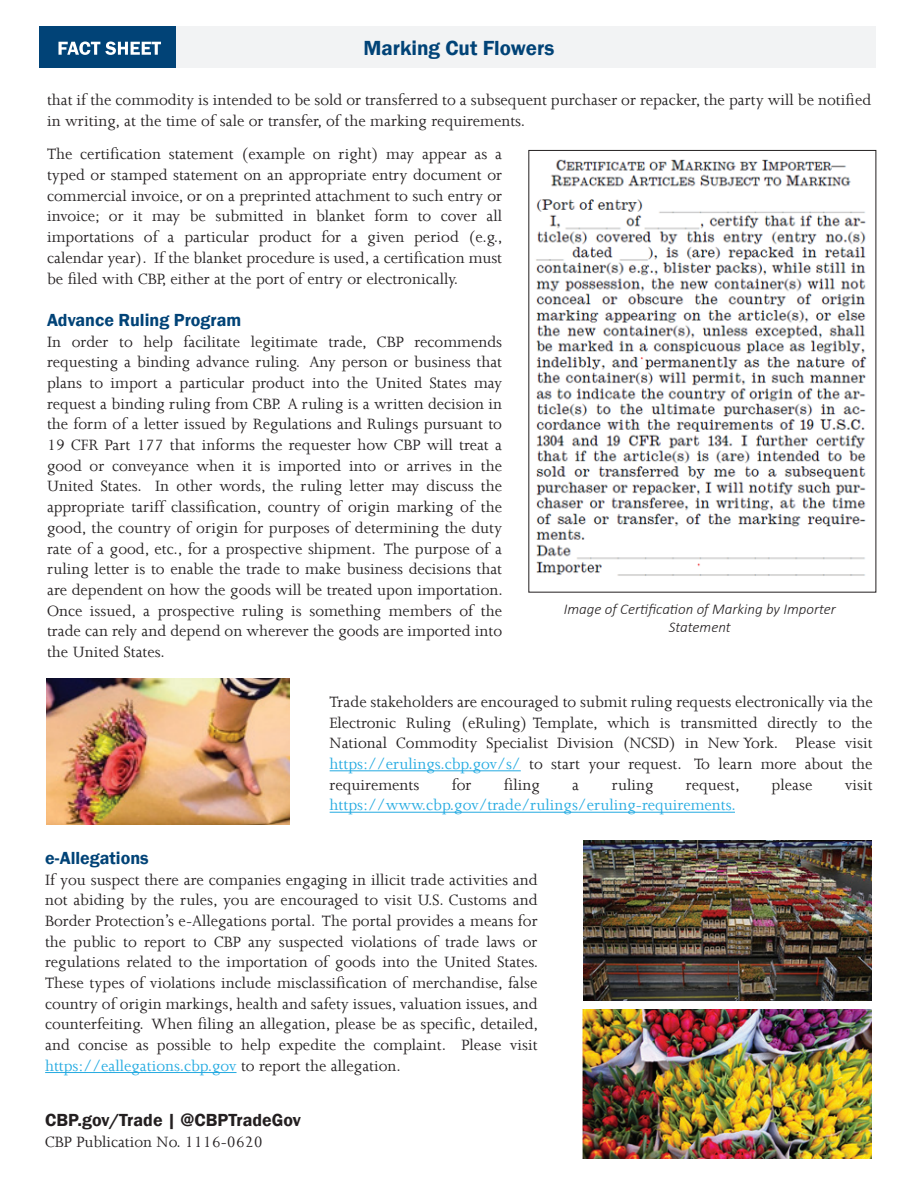
<style>
.page{position:relative;width:918px;height:1188px;background:#fff}
.page>*{position:absolute;margin:0;border:0;box-sizing:border-box;transform-origin:0 0}
.t1{font:600 21px "Franklin Gothic";color:#014377}
.t2{font:600 18px "Franklin Gothic";color:#014377}
.t3{font:600 18px "Franklin Gothic";color:#231f20}
.t4{font:17.25px/20.7px "Joanna";color:#231f20;text-align:justify}
.t5{font:17.25px "Joanna";color:#24aae1}
.t6{font:italic 300 15px/18px "Calibri";color:#231f20;text-align:center}
.s1{color:#24aae1}
</style>
<div class="page">
<hr style="left:45px;top:1072px;width:192px;height:1px;background:#24aae1">
<hr style="left:330px;top:812px;width:405px;height:1px;background:#24aae1">
<hr style="left:330px;top:770px;width:191px;height:1px;background:#24aae1">
<div style="left:42px;top:27px;width:834px;height:41px;background:#f2f3f4"></div>
<div style="left:40px;top:27px;width:136px;height:41px;background:#014377"></div>
<svg style="left:58px;top:42px;width:103px;height:13px"></svg>
<img style="left:536px;top:159px;width:331px;height:417px">
<img style="left:46px;top:678px;width:243px;height:146px">
<img style="left:583px;top:841px;width:288px;height:159px">
<img style="left:582px;top:1009px;width:290px;height:149px">
<h1 class="t1" style="left:364px;top:35px;width:192px">Marking Cut Flowers</h1>
<p class="t4" style="left:47px;top:89px;width:826px">that if the commodity is intended to be sold or transferred to a subsequent purchaser or repacker, the party will be notified in writing, at the time of sale or transfer, of the marking requirements.</p>
<p class="t4" style="left:47px;top:143px;width:457px">The certification statement (example on right) may appear as a typed or stamped statement on an appropriate entry document or commercial invoice, or on a preprinted attachment to such entry or invoice; or it may be submitted in blanket form to cover all importations of a particular product for a given period (e.g., calendar year). If the blanket procedure is used, a certification must be filed with CBP, either at the port of entry or electronically.</p>
<p class="t2" style="left:47px;top:309px;width:196px">Advance Ruling Program</p>
<p class="t4" style="left:47px;top:331px;width:457px">In order to help facilitate legitimate trade, CBP recommends requesting a binding advance ruling. Any person or business that plans to import a particular product into the United States may request a binding ruling from CBP. A ruling is a written decision in the form of a letter issued by Regulations and Rulings pursuant to 19 CFR Part 177 that informs the requester how CBP will treat a good or conveyance when it is imported into or arrives in the United States. In other words, the ruling letter may discuss the appropriate tariff classification, country of origin marking of the good, the country of origin for purposes of determining the duty rate of a good, etc., for a prospective shipment. The purpose of a ruling letter is to enable the trade to make business decisions that are dependent on how the goods will be treated upon importation.<br>Once issued, a prospective ruling is something members of the trade can rely and depend on wherever the goods are imported into the United States.</p>
<p class="t4" style="left:330px;top:691px;width:545px">Trade stakeholders are encouraged to submit ruling requests electronically via the</p>
<p class="t4" style="left:330px;top:712px;width:545px">Electronic Ruling (eRuling) Template, which is transmitted directly to the</p>
<p class="t4" style="left:330px;top:732px;width:544px">National Commodity Specialist Division (NCSD) in New York. Please visit</p>
<p class="t4" style="left:330px;top:753px;width:545px"><span class="s1">https://erulings.cbp.gov/s/</span> to start your request. To learn more about the</p>
<p class="t4" style="left:330px;top:774px;width:91px">requirements</p>
<p class="t4" style="left:452px;top:774px;width:21px">for</p>
<p class="t4" style="left:504px;top:774px;width:38px">filing</p>
<p class="t4" style="left:572px;top:774px;width:9px">a</p>
<p class="t4" style="left:612px;top:774px;width:43px">ruling</p>
<p class="t4" style="left:686px;top:774px;width:55px">request,</p>
<p class="t4" style="left:772px;top:774px;width:42px">please</p>
<p class="t4" style="left:845px;top:774px;width:29px">visit</p>
<p class="t5" style="left:330px;top:795px;width:408px">https://www.cbp.gov/trade/rulings/eruling-requirements.</p>
<p class="t2" style="left:45px;top:847px;width:105px">e-Allegations</p>
<p class="t4" style="left:45px;top:868px;width:495px">If you suspect there are companies engaging in illicit trade activities and not abiding by the rules, you are encouraged to visit U.S. Customs and Border Protection’s e-Allegations portal. The portal provides a means for the public to report to CBP any suspected violations of trade laws or regulations related to the importation of goods into the United States.<br>These types of violations include misclassification of merchandise, false country of origin markings, health and safety issues, valuation issues, and counterfeiting. When filing an allegation, please be as specific, detailed, and concise as possible to help expedite the complaint. Please visit <span class="s1">https://eallegations.cbp.gov</span> to report the allegation.</p>
<p class="t3" style="left:45px;top:1109px;width:257px">CBP.gov/Trade | @CBPTradeGov</p>
<p class="t4" style="left:45px;top:1131px;width:219px">CBP Publication No. 1116-0620</p>
<p class="t6" style="left:564px;top:600px;width:274px">Image of Certification of Marking by Importer<br>Statement</p>
</div>
